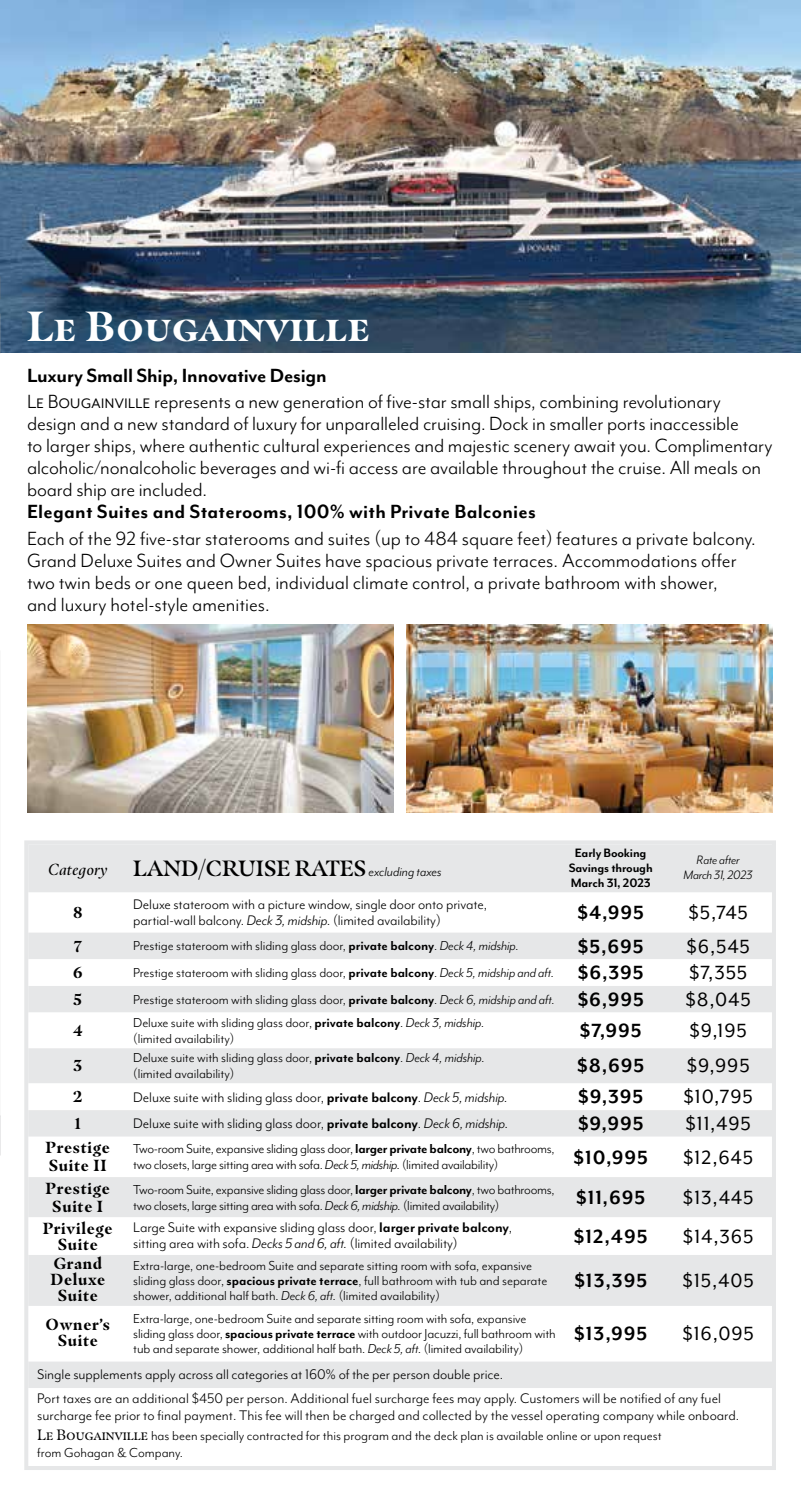
<style>
.page{position:relative;width:801px;height:1512px;background:#fff}
.page>*{position:absolute;margin:0;border:0;box-sizing:border-box;transform-origin:0 0}
.t1{font:700 42px "Masqualero";letter-spacing:.02em;color:#fff}
.t2{font:22px/22px "Mr Eaves Mod OT";letter-spacing:-.005em;color:#000}
.t3{font:700 22px "Mr Eaves Mod OT";letter-spacing:.01em;color:#000}
.t4{font:22px "Mr Eaves Mod OT";letter-spacing:.04em;color:#000}
.t5{font:600 22px "Masqualero";color:#000}
.t6{font:700 22px "Mr Eaves Mod OT";letter-spacing:-.01em;color:#000}
.t7{font:16px/16px "Mr Eaves Mod OT";letter-spacing:-.005em;color:#000}
.t8{font:700 16px/16px "Masqualero";letter-spacing:.04em;color:#000;text-align:center}
.t9{font:15px/16px "Mr Eaves Mod OT";letter-spacing:-.005em;color:#000}
.t10{font:700 14px/15px "Mr Eaves Mod OT";letter-spacing:-.01em;color:#000;text-align:center}
.t11{font:italic 14px/15px "Mr Eaves Mod OT";letter-spacing:-.02em;color:#000;text-align:center}
.s1{font-weight:400;font-style:italic;font-size:16px}
.s2{font-family:"Mr Eaves Mod OT";font-weight:400;font-style:italic;font-size:15px}
.s3{font-style:italic}
.s4{font-weight:700}
.s5{font-weight:700;font-size:22px}
.s6{font-family:"Masqualero"}
</style>
<div class="page">
<img style="left:0;top:0;width:801px;height:353px">
<div style="left:17px;top:298px;width:363px;height:56px;background:#005277;opacity:.75"></div>
<img style="left:406px;top:624px;width:367px;height:188px">
<img style="left:27px;top:624px;width:367px;height:188px">
<svg style="left:24px;top:840px;width:752px;height:630px"></svg>
<h1 class="t1" style="left:27px;top:300px;width:344px">Le Bougainville</h1>
<h2 class="t6" style="left:27px;top:363px;width:301px">Luxury Small Ship, Innovative Design</h2>
<p class="t2" style="left:27px;top:391px;width:747px">Le Bougainville represents a new generation of five-star small ships, combining revolutionary design and a new standard of luxury for unparalleled cruising. Dock in smaller ports inaccessible<br>to larger ships, where authentic cultural experiences and majestic scenery await you. Complimentary alcoholic/nonalcoholic beverages and wi-fi access are available throughout the cruise. All meals on board ship are included.</p>
<h2 class="t3" style="left:27px;top:499px;width:510px">Elegant Suites and Staterooms, 100% with Private Balconies</h2>
<p class="t2" style="left:27px;top:527px;width:730px">Each of the 92 five‑star staterooms and suites (up to 484 square feet) features a private balcony.<br>Grand Deluxe Suites and Owner Suites have spacious private terraces. Accommodations offer two twin beds or one queen bed, individual climate control, a private bathroom with shower,<br>and luxury hotel-style amenities.</p>
<h2 class="t5" style="left:48px;top:855px;width:395px"><span class="s1">Category</span> LAND/CRUISE RATES<span class="s2">excluding taxes</span></h2>
<p class="t10" style="left:569px;top:845px;width:86px">Early Booking<br>Savings through<br>March 31, 2023</p>
<p class="t11" style="left:684px;top:852px;width:71px">Rate after<br>March 31, 2023</p>
<p class="t8" style="left:73px;top:904px;width:10px">8</p>
<p class="t7" style="left:133px;top:896px;width:355px">Deluxe stateroom with a picture window, single door onto private, partial‑wall balcony. <span class="s3">Deck 3, midship.</span> (limited availability)</p>
<h2 class="t3" style="left:577px;top:900px;width:68px">$4,995</h2>
<h2 class="t4" style="left:688px;top:900px;width:61px">$5,745</h2>
<p class="t8" style="left:73px;top:938px;width:10px">7</p>
<p class="t9" style="left:133px;top:938px;width:387px">Prestige stateroom with sliding glass door, <span class="s4">private balcony</span>. <span class="s3">Deck 4, midship.</span></p>
<h2 class="t3" style="left:578px;top:934px;width:67px">$5,695</h2>
<h2 class="t4" style="left:687px;top:934px;width:65px">$6,545</h2>
<p class="t8" style="left:73px;top:964px;width:11px">6</p>
<p class="t9" style="left:133px;top:964px;width:512px">Prestige stateroom with sliding glass door, <span class="s4">private balcony</span>. <span class="s3">Deck 5, midship and aft.</span> <span class="s5">$6,395</span></p>
<h2 class="t4" style="left:689px;top:960px;width:60px">$7,355</h2>
<p class="t8" style="left:74px;top:991px;width:10px">5</p>
<p class="t9" style="left:133px;top:991px;width:512px">Prestige stateroom with sliding glass door, <span class="s4">private balcony</span>. <span class="s3">Deck 6, midship and aft.</span> <span class="s5">$6,995</span></p>
<h2 class="t4" style="left:686px;top:987px;width:67px">$8,045</h2>
<p class="t8" style="left:73px;top:1022px;width:11px">4</p>
<p class="t9" style="left:133px;top:1014px;width:353px">Deluxe suite with sliding glass door, <span class="s4">private balcony</span>. <span class="s3">Deck 3, midship. </span>(limited availability)</p>
<h2 class="t3" style="left:580px;top:1018px;width:63px">$7,995</h2>
<h2 class="t4" style="left:689px;top:1018px;width:59px">$9,195</h2>
<p class="t8" style="left:73px;top:1058px;width:10px">3</p>
<p class="t9" style="left:133px;top:1050px;width:353px">Deluxe suite with sliding glass door, <span class="s4">private balcony</span>. <span class="s3">Deck 4, midship. </span>(limited availability)</p>
<h2 class="t3" style="left:577px;top:1053px;width:69px">$8,695</h2>
<h2 class="t4" style="left:687px;top:1054px;width:64px">$9,995</h2>
<p class="t8" style="left:73px;top:1089px;width:11px">2</p>
<p class="t7" style="left:133px;top:1089px;width:376px">Deluxe suite with sliding glass door, <span class="s4">private balcony</span>. <span class="s3">Deck 5, midship.</span></p>
<h2 class="t3" style="left:578px;top:1084px;width:67px">$9,395</h2>
<h2 class="t4" style="left:684px;top:1085px;width:71px">$10,795</h2>
<p class="t8" style="left:74px;top:1115px;width:8px">1</p>
<p class="t7" style="left:133px;top:1115px;width:377px">Deluxe suite with sliding glass door, <span class="s4">private balcony</span>. <span class="s3">Deck 6, midship.</span></p>
<h2 class="t3" style="left:578px;top:1111px;width:67px">$9,995</h2>
<h2 class="t4" style="left:686px;top:1111px;width:67px">$11,495</h2>
<p class="t8" style="left:46px;top:1139px;width:66px;line-height:18px;text-align:left">Prestige<br>Suite II</p>
<p class="t9" style="left:133px;top:1141px;width:423px">Two-room Suite, expansive sliding glass door, <span class="s4">larger private balcony</span>, two bathrooms, two closets, large sitting area with sofa. <span class="s3">Deck 5, midship.</span> (limited availability)</p>
<h2 class="t3" style="left:574px;top:1145px;width:76px">$10,995</h2>
<h2 class="t4" style="left:683px;top:1145px;width:71px">$12,645</h2>
<p class="t8" style="left:46px;top:1179px;width:66px;line-height:18px">Prestige<br>Suite I</p>
<p class="t9" style="left:133px;top:1181px;width:423px">Two-room Suite, expansive sliding glass door, <span class="s4">larger private balcony</span>, two bathrooms, two closets, large sitting area with sofa. <span class="s3">Deck 6, midship.</span> (limited availability)</p>
<h2 class="t3" style="left:576px;top:1185px;width:70px">$11,695</h2>
<h2 class="t4" style="left:683px;top:1185px;width:72px">$13,445</h2>
<p class="t8" style="left:43px;top:1220px;width:72px">Privilege<br>Suite</p>
<p class="t7" style="left:133px;top:1220px;width:380px">Large Suite with expansive sliding glass door, <span class="s4">larger private balcony</span>, sitting area with sofa. <span class="s3">Decks 5 and 6, aft.</span> (limited availability)</p>
<h2 class="t3" style="left:574px;top:1224px;width:75px">$12,495</h2>
<h2 class="t4" style="left:683px;top:1224px;width:72px">$14,365</h2>
<p class="t8" style="left:50px;top:1255px;width:56px">Grand<br>Deluxe<br>Suite</p>
<p class="t9" style="left:133px;top:1258px;width:416px;line-height:15px">Extra-large, one-bedroom Suite and separate sitting room with sofa, expansive sliding glass door, <span class="s4">spacious private terrace</span>, full bathroom with tub and separate shower, additional half bath. <span class="s3">Deck 6, aft.</span> (limited availability)</p>
<h2 class="t3" style="left:574px;top:1268px;width:74px">$13,395</h2>
<h2 class="t4" style="left:683px;top:1268px;width:73px">$15,405</h2>
<p class="t8" style="left:46px;top:1316px;width:66px">Owner’s<br>Suite</p>
<p class="t9" style="left:133px;top:1311px;width:424px;line-height:15px">Extra-large, one-bedroom Suite and separate sitting room with sofa, expansive sliding glass door, <span class="s4">spacious private terrace</span> with outdoor Jacuzzi, full bathroom with tub and separate shower, additional half bath. <span class="s3">Deck 5, aft.</span> (limited availability)</p>
<h2 class="t3" style="left:574px;top:1321px;width:74px">$13,995</h2>
<h2 class="t4" style="left:682px;top:1322px;width:73px">$16,095</h2>
<p class="t7" style="left:37px;top:1363px;width:685px;line-height:23.2px">Single supplements apply across all categories at 160% of the per person double price.<br>Port taxes are an additional $450 per person. Additional fuel surcharge fees may apply. Customers will be notified of any fuel</p>
<p class="t7" style="left:37px;top:1407px;width:703px">surcharge fee prior to final payment. This fee will then be charged and collected by the vessel operating company while onboard.</p>
<p class="t9" style="left:37px;top:1427px;width:626px;line-height:17px"><span class="s6">Le Bougainville</span> has been specially contracted for this program and the deck plan is available online or upon request from Gohagan &amp; Company.</p>
</div>
